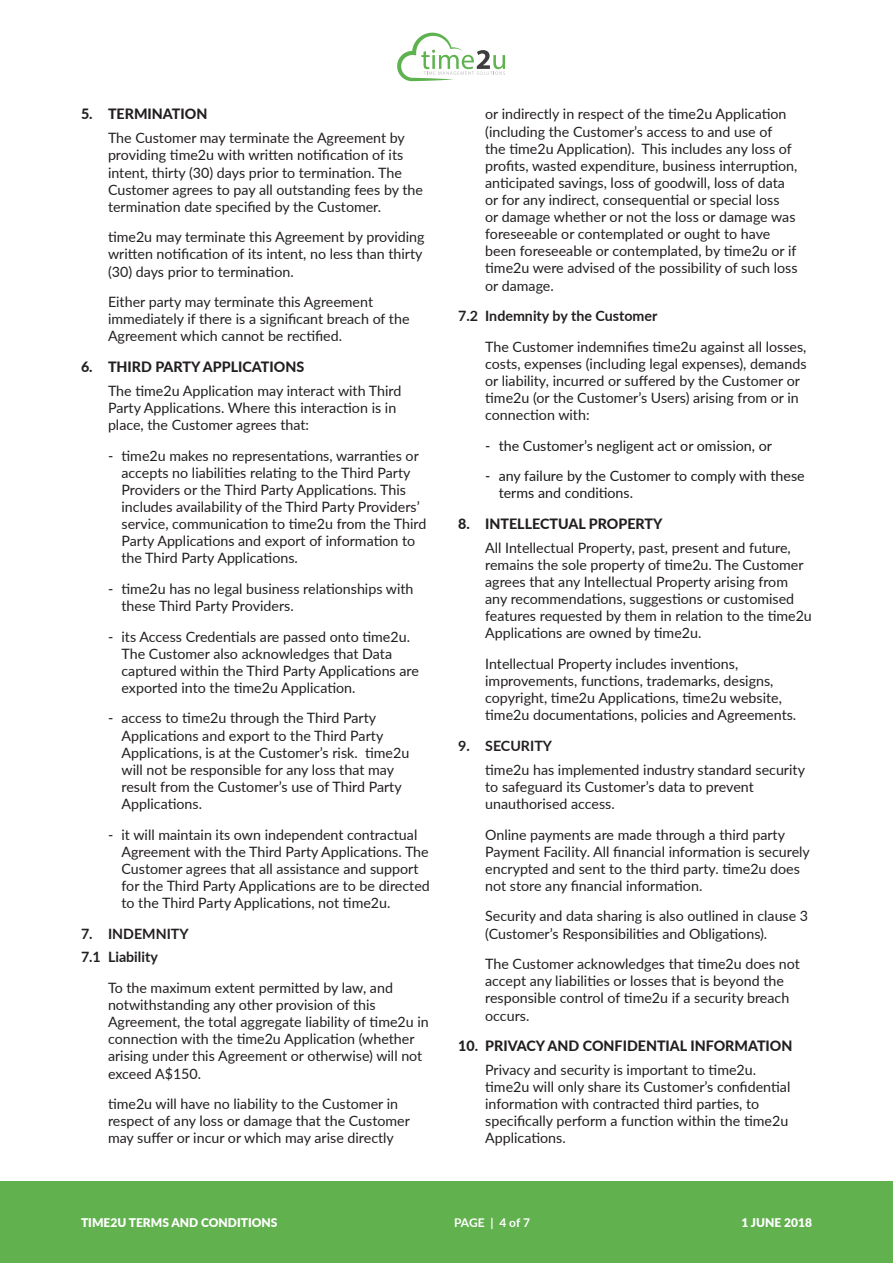
<style>
.page{position:relative;width:893px;height:1263px;background:#fff}
.page>*{position:absolute;margin:0;border:0;box-sizing:border-box;transform-origin:0 0}
.Normal_Indented{font:14.25px/17.1px "Lato";color:#231f20}
.t1{font:14.25px/17.1px "Lato";color:#1a1a1a}
.t2{font:800 14.25px "Lato";color:#231f20}
.t3{font:700 14.25px "Lato";color:#231f20}
.t4{font:900 12px "Lato";color:#fff}
.t5{font:700 12px "Lato";letter-spacing:-.015em;color:#fff}
</style>
<div class="page">
<div style="left:0;top:1182px;width:893px;height:81px;background:#62b14f"></div>
<svg style="left:397px;top:33px;width:108px;height:48px"></svg>
<p class="t2" style="left:81px;top:104px;width:128px">5. TERMINATION</p>
<p class="Normal_Indented" style="left:108px;top:129px;width:316px">The Customer may terminate the Agreement by providing time2u with written notification of its intent, thirty (30) days prior to termination. The Customer agrees to pay all outstanding fees by the termination date specified by the Customer.</p>
<p class="Normal_Indented" style="left:108px;top:228px;width:318px">time2u may terminate this Agreement by providing written notification of its intent, no less than thirty (30) days prior to termination.</p>
<p class="Normal_Indented" style="left:108px;top:293px;width:303px">Either party may terminate this Agreement immediately if there is a significant breach of the<br>Agreement which cannot be rectified.</p>
<p class="t2" style="left:81px;top:356px;width:225px">6. THIRD PARTY APPLICATIONS</p>
<p class="Normal_Indented" style="left:108px;top:381px;width:295px">The time2u Application may interact with Third<br>Party Applications. Where this interaction is in place, the Customer agrees that:</p>
<p class="Normal_Indented" style="left:122px;top:446px;width:306px;text-indent:-14px">- time2u makes no representations, warranties or accepts no liabilities relating to the Third Party Providers or the Third Party Applications. This includes availability of the Third Party Providers’ service, communication to time2u from the Third Party Applications and export of information to the Third Party Applications.</p>
<p class="Normal_Indented" style="left:122px;top:579px;width:294px;text-indent:-14px">- time2u has no legal business relationships with these Third Party Providers.</p>
<p class="Normal_Indented" style="left:122px;top:627px;width:299px;text-indent:-14px">- its Access Credentials are passed onto time2u.<br>The Customer also acknowledges that Data captured within the Third Party Applications are exported into the time2u Application.</p>
<p class="Normal_Indented" style="left:122px;top:709px;width:289px;text-indent:-14px">- access to time2u through the Third Party Applications and export to the Third Party Applications, is at the Customer’s risk. time2u will not be responsible for any loss that may result from the Customer’s use of Third Party Applications.</p>
<p class="Normal_Indented" style="left:122px;top:825px;width:310px;text-indent:-14px">- it will maintain its own independent contractual Agreement with the Third Party Applications. The Customer agrees that all assistance and support for the Third Party Applications are to be directed to the Third Party Applications, not time2u.</p>
<p class="t3" style="left:81px;top:923px;width:109px">7. INDEMNITY</p>
<p class="t3" style="left:81px;top:947px;width:78px">7.1 Liability</p>
<p class="Normal_Indented" style="left:108px;top:979px;width:322px">To the maximum extent permitted by law, and notwithstanding any other provision of this Agreement, the total aggregate liability of time2u in connection with the time2u Application (whether arising under this Agreement or otherwise) will not exceed A$150.</p>
<p class="Normal_Indented" style="left:108px;top:1095px;width:303px">time2u will have no liability to the Customer in respect of any loss or damage that the Customer may suffer or incur or which may arise directly</p>
<p class="Normal_Indented" style="left:485px;top:105px;width:314px">or indirectly in respect of the time2u Application (including the Customer’s access to and use of<br>the time2u Application). This includes any loss of profits, wasted expenditure, business interruption, anticipated savings, loss of goodwill, loss of data or for any indirect, consequential or special loss<br>or damage whether or not the loss or damage was foreseeable or contemplated or ought to have been foreseeable or contemplated, by time2u or if time2u were advised of the possibility of such loss or damage.</p>
<p class="t3" style="left:458px;top:305px;width:201px">7.2 Indemnity by the Customer</p>
<p class="Normal_Indented" style="left:485px;top:337px;width:323px">The Customer indemnifies time2u against all losses, costs, expenses (including legal expenses), demands or liability, incurred or suffered by the Customer or time2u (or the Customer’s Users) arising from or in connection with:</p>
<p class="t1" style="left:485px;top:436px;width:288px">- the Customer’s negligent act or omission, or</p>
<p class="t1" style="left:499px;top:467px;width:307px;text-indent:-14px">- any failure by the Customer to comply with these terms and conditions.</p>
<p class="t2" style="left:458px;top:513px;width:206px">8. INTELLECTUAL PROPERTY</p>
<p class="Normal_Indented" style="left:485px;top:538px;width:328px">All Intellectual Property, past, present and future, remains the sole property of time2u. The Customer agrees that any Intellectual Property arising from any recommendations, suggestions or customised features requested by them in relation to the time2u Applications are owned by time2u.</p>
<p class="Normal_Indented" style="left:485px;top:655px;width:313px">Intellectual Property includes inventions, improvements, functions, trademarks, designs, copyright, time2u Applications, time2u website, time2u documentations, policies and Agreements.</p>
<p class="t3" style="left:458px;top:735px;width:95px">9. SECURITY</p>
<p class="Normal_Indented" style="left:485px;top:760px;width:321px">time2u has implemented industry standard security to safeguard its Customer’s data to prevent unauthorised access.</p>
<p class="Normal_Indented" style="left:485px;top:825px;width:326px">Online payments are made through a third party Payment Facility. All financial information is securely encrypted and sent to the third party. time2u does not store any financial information.</p>
<p class="Normal_Indented" style="left:485px;top:907px;width:324px">Security and data sharing is also outlined in clause 3 (Customer’s Responsibilities and Obligations).</p>
<p class="Normal_Indented" style="left:485px;top:955px;width:316px">The Customer acknowledges that time2u does not accept any liabilities or losses that is beyond the responsible control of time2u if a security breach occurs.</p>
<p class="t2" style="left:458px;top:1035px;width:336px">10. PRIVACY AND CONFIDENTIAL INFORMATION</p>
<p class="Normal_Indented" style="left:485px;top:1060px;width:307px">Privacy and security is important to time2u. time2u will only share its Customer’s confidential information with contracted third parties, to specifically perform a function within the time2u Applications.</p>
<p class="t4" style="left:81px;top:1214px;width:198px">TIME2U TERMS AND CONDITIONS</p>
<p class="t5" style="left:454px;top:1214px;width:77px">PAGE | 4 of 7</p>
<p class="t4" style="left:741px;top:1214px;width:72px">1 JUNE 2018</p>
</div>
